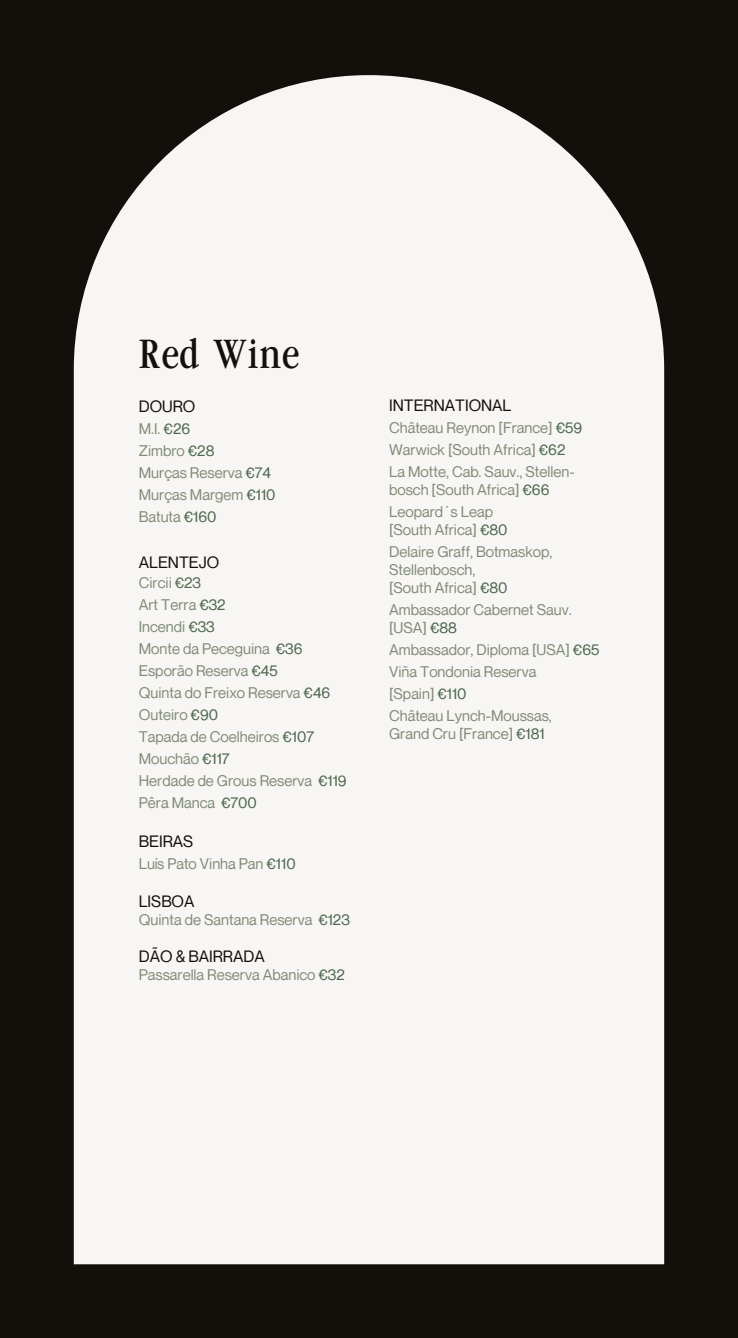
<style>
.page{position:relative;width:738px;height:1338px;background:#fff}
.page>*{position:absolute;margin:0;border:0;box-sizing:border-box;transform-origin:0 0}
.t1{font:38px "Garamond Cond";color:#12100b}
.t2{font:16px "Neue Montreal";color:#12100b}
.t3{font:15px/22px "Neue Montreal";color:#818b76}
.s1{color:#4e684e}
.s2{color:#536a4d}
</style>
<div class="page">
<div style="left:0;top:0;width:737px;height:1338px;background:#12100b"></div>
<div style="left:74px;top:75px;width:589px;height:1189px;background:#f7f6f5"></div>
<h1 class="t1" style="left:138px;top:330px;width:163px">Red Wine</h1>
<p class="t2" style="left:139px;top:397px;width:58px">DOURO</p>
<p class="t3" style="left:139px;top:418px;width:138px">M.I. <span class="s1">€26<br></span>Zimbro <span class="s1">€28<br></span>Murças Reserva <span class="s1">€74<br></span>Murças Margem <span class="s1">€110<br></span>Batuta <span class="s1">€160</span></p>
<p class="t2" style="left:139px;top:553px;width:82px">ALENTEJO</p>
<p class="t3" style="left:139px;top:572px;width:209px">Circii <span class="s2">€23<br></span>Art Terra <span class="s1">€32<br></span>Incendi <span class="s1">€33<br></span>Monte da Peceguina <span class="s1">€36<br></span>Esporão Reserva <span class="s1">€45<br></span>Quinta do Freixo Reserva <span class="s1">€46<br></span>Outeiro <span class="s1">€90<br></span>Tapada de Coelheiros <span class="s1">€107<br></span>Mouchão <span class="s1">€117<br></span>Herdade de Grous Reserva <span class="s1">€119<br></span>Pêra Manca <span class="s1">€700</span></p>
<p class="t2" style="left:139px;top:831px;width:56px">BEIRAS</p>
<p class="t3" style="left:139px;top:853px;width:158px">Luís Pato Vinha Pan <span class="s1">€110</span></p>
<p class="t2" style="left:139px;top:892px;width:57px">LISBOA</p>
<p class="t3" style="left:139px;top:909px;width:212px">Quinta de Santana Reserva <span class="s1">€123</span></p>
<p class="t2" style="left:139px;top:947px;width:127px">DÃO &amp; BAIRRADA</p>
<p class="t3" style="left:139px;top:964px;width:207px">Passarella Reserva Abanico <span class="s1">€32</span></p>
<p class="t2" style="left:389px;top:395px;width:124px">INTERNATIONAL</p>
<p class="t3" style="left:389px;top:416px;width:194px">Château Reynon [France] <span class="s1">€59<br></span>Warwick [South Africa] <span class="s1">€62<br></span>La Motte, Cab. Sauv., Stellen-</p>
<p class="t3" style="left:389px;top:478px;width:162px">bosch [South Africa] <span class="s1">€66<br></span>Leopard´s Leap</p>
<p class="t3" style="left:389px;top:518px;width:164px">[South Africa] <span class="s1">€80<br></span>Delaire Graff, Botmaskop,</p>
<p class="t3" style="left:389px;top:560px;width:120px;line-height:18px">Stellenbosch, [South Africa] <span class="s1">€80</span></p>
<p class="t3" style="left:389px;top:600px;width:184px;line-height:18px">Ambassador Cabernet Sauv. [USA] <span class="s1">€88</span></p>
<p class="t3" style="left:389px;top:638px;width:211px">Ambassador, Diploma [USA] <span class="s1">€65<br></span>Viña Tondonia Reserva<br>[Spain] <span class="s1">€110<br></span>Château Lynch-Moussas,</p>
<p class="t3" style="left:389px;top:722px;width:157px">Grand Cru [France] <span class="s1">€181</span></p>
</div>
